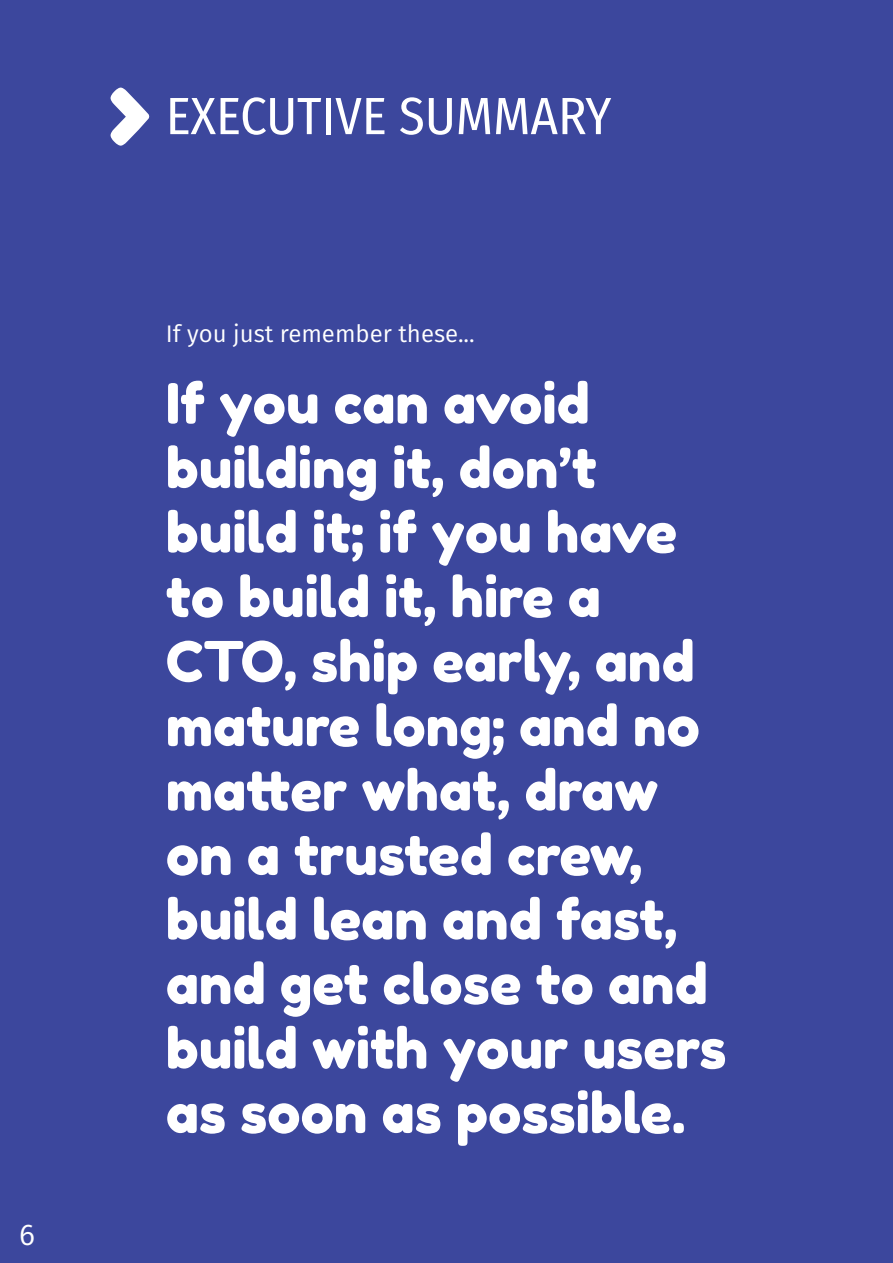
<style>
.page{position:relative;width:893px;height:1263px;background:#3c479d}
.page>*{position:absolute;margin:0;border:0;box-sizing:border-box;transform-origin:0 0}
.t1{font:55.5px/64.5px "Fredoka One";color:#fff}
.t2{font:52.5px "Fira Sans Condensed";color:#fff}
.t3{font:30px "Fira Sans";color:#fff}
.t4{font:24px "Fira Sans";color:#fff}
</style>
<div class="page">
<svg style="left:111px;top:88px;width:39px;height:58px"></svg>
<p class="t3" style="left:19px;top:1212px;width:17px">6</p>
<p class="t2" style="left:166px;top:76px;width:447px">EXECUTIVE SUMMARY</p>
<p class="t4" style="left:166px;top:316px;width:310px">If you just remember these...</p>
<p class="t1" style="left:166px;top:371px;width:562px">If you can avoid building it, don’t build it; if you have to build it, hire a<br>CTO, ship early, and mature long; and no matter what, draw on a trusted crew, build lean and fast, and get close to and build with your users as soon as possible.</p>
</div>
